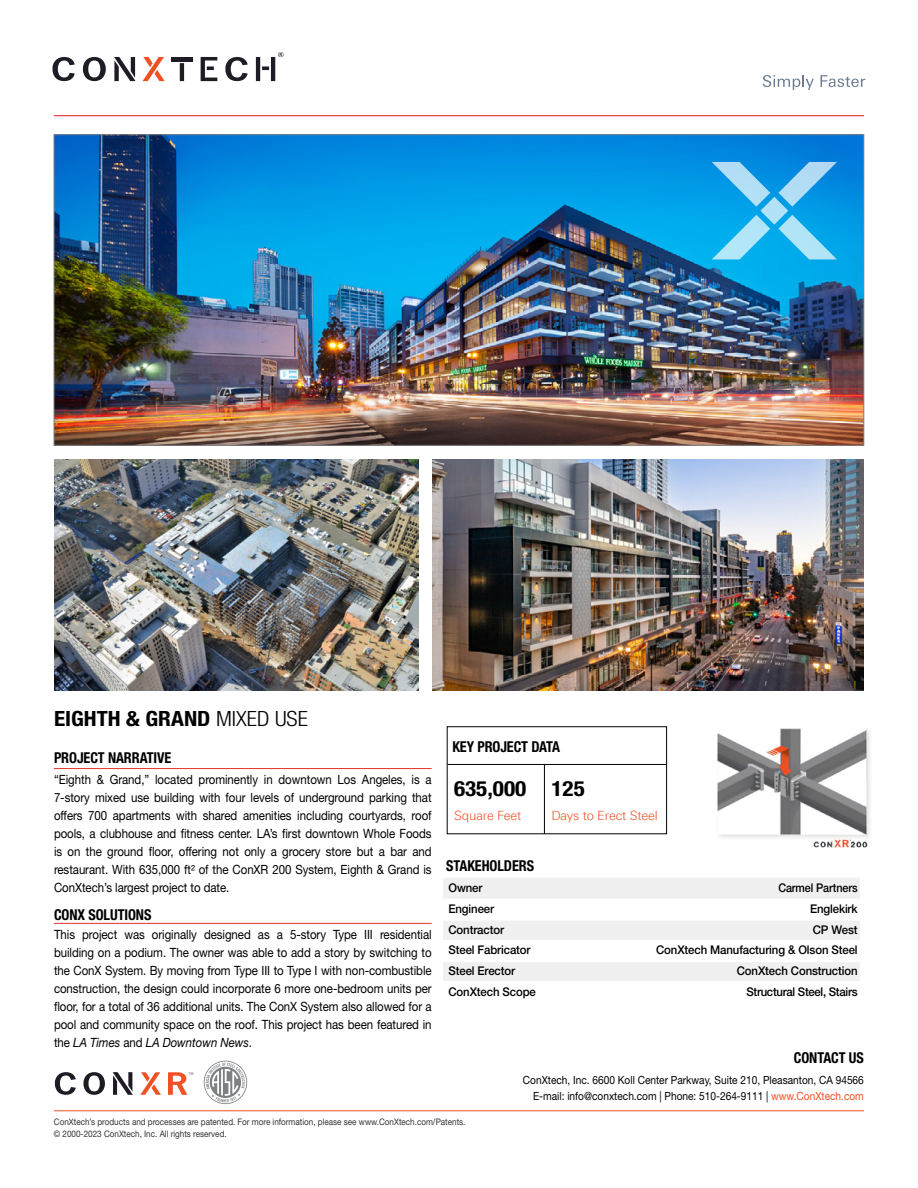
<style>
.page{position:relative;width:918px;height:1188px;background:#fff}
.page>*{position:absolute;margin:0;border:0;box-sizing:border-box;transform-origin:0 0}
.t1{font:700 condensed 21px "Helvetica Neue LT Std";color:#000;scale:1.1 1}
.t2{font:700 condensed 15px "Helvetica Neue LT Std";letter-spacing:-.005em;color:#000;scale:.95 1}
.t3{font:12.75px/18px "Helvetica Neue LT Std";letter-spacing:-.005em;color:#000;text-align:justify;scale:.9 1}
.t4{font:300 12.75px "Linotype Univers 330";letter-spacing:-.01em;color:#f05023}
.t5{font:500 12px "Helvetica Neue LT Std";letter-spacing:-.01em;color:#000;scale:.95 1}
.t6{font:500 12px "Helvetica Neue LT Std";letter-spacing:-.01em;color:#000;scale:.9 1}
.t7{font:11.25px/16.5px "Helvetica Neue LT Std";color:#000;text-align:right;scale:.9 1}
.t8{font:9px "Helvetica Neue LT Std";color:#323232;scale:.9 1}
.s1{font-weight:300}
.s2{font-style:italic}
.s3{color:#f05023}
</style>
<div class="page">
<hr style="left:54px;top:1110px;width:810px;height:1px;background:#f05023">
<svg style="left:203px;top:1061px;width:45px;height:43px"></svg>
<svg style="left:55px;top:1072px;width:21px;height:23px"></svg>
<svg style="left:83px;top:1072px;width:22px;height:23px"></svg>
<svg style="left:113px;top:1072px;width:20px;height:23px"></svg>
<svg style="left:140px;top:1072px;width:21px;height:23px"></svg>
<svg style="left:168px;top:1072px;width:25px;height:23px"></svg>
<svg style="left:763px;top:75px;width:51px;height:15px"></svg>
<svg style="left:821px;top:75px;width:44px;height:12px"></svg>
<svg style="left:52px;top:57px;width:23px;height:24px"></svg>
<svg style="left:83px;top:57px;width:23px;height:24px"></svg>
<svg style="left:114px;top:57px;width:22px;height:24px"></svg>
<hr style="left:171px;top:57px;width:22px;height:4px;background:#1f1c25">
<svg style="left:225px;top:57px;width:23px;height:24px"></svg>
<svg style="left:143px;top:57px;width:22px;height:24px"></svg>
<hr style="left:180px;top:63px;width:4px;height:18px;background:#1f1c25">
<svg style="left:201px;top:57px;width:16px;height:24px"></svg>
<svg style="left:256px;top:52px;width:28px;height:29px"></svg>
<img style="left:717px;top:728px;width:153px;height:120px">
<hr style="left:54px;top:115px;width:810px;height:1px;background:#e5322d">
<img style="left:56px;top:137px;width:806px;height:307px">
<svg style="left:54px;top:769px;width:378px;height:154px"></svg>
<hr style="left:54px;top:768px;width:378px;height:1px;background:#e5322d">
<hr style="left:54px;top:923px;width:378px;height:1px;background:#e5322d">
<svg style="left:443px;top:878px;width:417px;height:103px"></svg>
<svg style="left:712px;top:162px;width:125px;height:97px;background:#44b7ed"></svg>
<img style="left:54px;top:459px;width:364px;height:232px">
<img style="left:432px;top:459px;width:432px;height:232px">
<hr style="left:544px;top:764px;width:1px;height:70px;background:#000">
<hr style="left:448px;top:764px;width:219px;height:1px;background:#000">
<h1 class="t1" style="left:54px;top:706px;width:232px">EIGHTH &amp; GRAND <span class="s1">MIXED USE</span></h1>
<p class="t2" style="left:54px;top:749px;width:125px">PROJECT NARRATIVE</p>
<p class="t3" style="left:54px;top:771px;width:421px">“Eighth &amp; Grand,” located prominently in downtown Los Angeles, is a 7-story mixed use building with four levels of underground parking that offers 700 apartments with shared amenities including courtyards, roof pools, a clubhouse and fitness center. LA’s first downtown Whole Foods is on the ground floor, offering not only a grocery store but a bar and restaurant. With 635,000 ft² of the ConXR 200 System, Eighth &amp; Grand is ConXtech’s largest project to date.</p>
<p class="t2" style="left:54px;top:905px;width:104px">CONX SOLUTIONS</p>
<p class="t3" style="left:54px;top:926px;width:421px">This project was originally designed as a 5-story Type III residential building on a podium. The owner was able to add a story by switching to the ConX System. By moving from Type III to Type I with non-combustible construction, the design could incorporate 6 more one-bedroom units per floor, for a total of 36 additional units. The ConX System also allowed for a pool and community space on the roof. This project has been featured in the <span class="s2">LA Times</span> and <span class="s2">LA Downtown News</span>.</p>
<p class="t2" style="left:452px;top:738px;width:115px">KEY PROJECT DATA</p>
<h1 class="t1" style="left:454px;top:776px;width:67px">635,000</h1>
<p class="t4" style="left:454px;top:808px;width:69px">Square Feet</p>
<p class="t2" style="left:446px;top:857px;width:94px">STAKEHOLDERS</p>
<h1 class="t1" style="left:551px;top:776px;width:32px">125</h1>
<p class="t4" style="left:551px;top:808px;width:108px">Days to Erect Steel</p>
<p class="t5" style="left:448px;top:880px;width:37px">Owner</p>
<p class="t6" style="left:778px;top:880px;width:90px">Carmel Partners</p>
<p class="t5" style="left:448px;top:902px;width:50px">Engineer</p>
<p class="t5" style="left:810px;top:902px;width:52px">Englekirk</p>
<p class="t5" style="left:448px;top:922px;width:60px">Contractor</p>
<p class="t5" style="left:813px;top:922px;width:49px">CP West</p>
<p class="t5" style="left:448px;top:943px;width:88px">Steel Fabricator</p>
<p class="t5" style="left:656px;top:943px;width:214px">ConXtech Manufacturing &amp; Olson Steel</p>
<p class="t5" style="left:448px;top:964px;width:72px">Steel Erector</p>
<p class="t5" style="left:737px;top:964px;width:129px">ConXtech Construction</p>
<p class="t5" style="left:448px;top:984px;width:94px">ConXtech Scope</p>
<p class="t5" style="left:746px;top:984px;width:119px">Structural Steel, Stairs</p>
<p class="t2" style="left:794px;top:1048px;width:75px">CONTACT US</p>
<p class="t7" style="left:523px;top:1071px;width:380px">ConXtech, Inc. 6600 Koll Center Parkway, Suite 210, Pleasanton, CA 94566<br>E-mail: info@conxtech.com | Phone: 510-264-9111 | <span class="s3">www.ConXtech.com</span></p>
<p class="t8" style="left:54px;top:1116px;width:459px">ConXtech’s products and processes are patented. For more information, please see www.ConXtech.com/Patents.</p>
<p class="t8" style="left:54px;top:1129px;width:194px">© 2000-2023 ConXtech, Inc. All rights reserved.</p>
</div>
